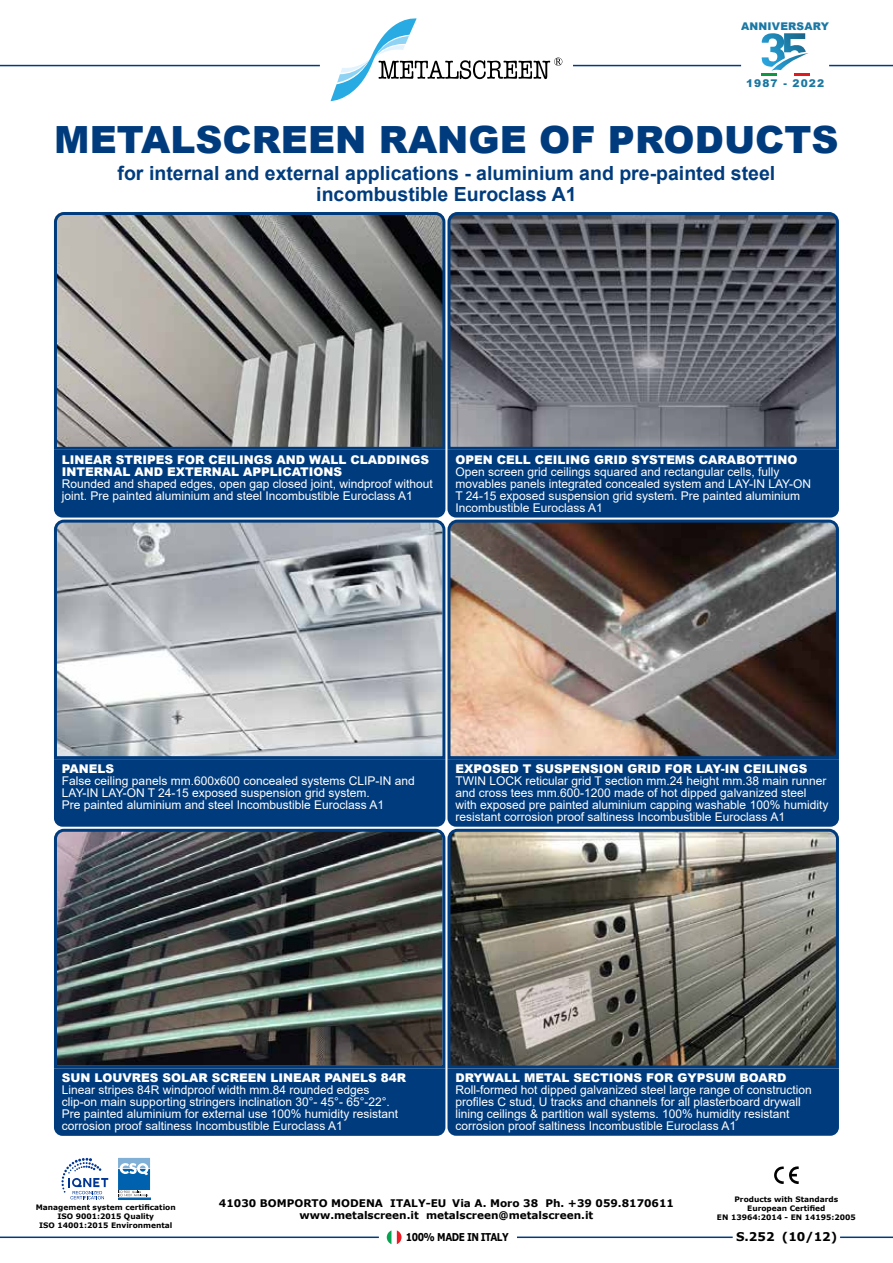
<style>
.page{position:relative;width:893px;height:1263px;background:#fff}
.page>*{position:absolute;margin:0;border:0;box-sizing:border-box;transform-origin:0 0}
.t1{font:900 37.5px "Arial";color:#003c7d}
.t2{font:700 19.5px/21px "Arial";color:#003c7d;text-align:center}
.t3{font:12px/12px "Arial";color:#fff}
.t4{font:900 12px/12px "Arial";color:#fff}
.t5{font:700 12px "Verdana";color:#000}
.t6{font:700 10.8px "Verdana";letter-spacing:-.06em;color:#000;scale:.83 1}
.t7{font:900 10.65px "Arial";letter-spacing:.015em;color:#1a78a4}
.t8{font:900 10.65px "Arial";letter-spacing:.105em;color:#1a77a2}
.t9{font:700 10.5px/12px "Verdana";color:#000;text-align:center}
.t10{font:700 7.5px/9px "Verdana";color:#000;text-align:center}
</style>
<div class="page">
<svg style="left:761px;top:33px;width:48px;height:42px"></svg>
<hr style="left:829px;top:65px;width:64px;height:1px;background:#003c7d">
<hr style="left:0;top:1236px;width:379px;height:2px;background:#003c7d">
<hr style="left:517px;top:1236px;width:216px;height:2px;background:#003c7d">
<hr style="left:840px;top:1236px;width:53px;height:2px;background:#003c7d">
<hr style="left:0;top:65px;width:320px;height:1px;background:#003c7d">
<svg style="left:331px;top:18px;width:231px;height:83px"></svg>
<hr style="left:573px;top:65px;width:168px;height:1px;background:#003c7d">
<svg style="left:387px;top:1230px;width:14px;height:14px"></svg>
<svg style="left:397px;top:1230px;width:5px;height:14px"></svg>
<svg style="left:387px;top:1230px;width:4px;height:14px"></svg>
<svg style="left:774px;top:1166px;width:25px;height:18px"></svg>
<svg style="left:61px;top:1158px;width:47px;height:41px"></svg>
<hr style="left:118px;top:1198px;width:32px;height:1px;background:#0062ae">
<hr style="left:118px;top:1197px;width:32px;height:1px;background:#80b0d6">
<svg style="left:118px;top:1158px;width:32px;height:38px"></svg>
<div style="left:54px;top:451px;width:785px;height:66px;background:#003c7d"></div>
<img style="left:447px;top:519px;width:392px;height:240px">
<svg style="left:447px;top:828px;width:392px;height:240px;background:#7a7972"></svg>
<div style="left:54px;top:1068px;width:785px;height:68px;background:#003c7d"></div>
<img style="left:54px;top:828px;width:393px;height:242px">
<svg style="left:447px;top:212px;width:392px;height:239px;background:#5c616c"></svg>
<svg style="left:54px;top:212px;width:392px;height:239px;background:#888a8a"></svg>
<div style="left:54px;top:759px;width:785px;height:68px;background:#003c7d"></div>
<svg style="left:54px;top:519px;width:393px;height:242px;background:#b1b7be"></svg>
<p class="t7" style="left:741px;top:19px;width:89px">ANNIVERSARY</p>
<p class="t8" style="left:746px;top:75px;width:80px">1987 - 2022</p>
<h1 class="t1" style="left:54px;top:113px;width:786px">METALSCREEN RANGE OF PRODUCTS</h1>
<h2 class="t2" style="left:118px;top:163px;width:659px">for internal and external applications - aluminium and pre-painted steel incombustible Euroclass A1</h2>
<p class="t4" style="left:62px;top:453px;width:369px">LINEAR STRIPES FOR CEILINGS AND WALL CLADDINGS<br>INTERNAL AND EXTERNAL APPLICATIONS</p>
<p class="t3" style="left:62px;top:478px;width:372px">Rounded and shaped edges, open gap closed joint, windproof without joint. Pre painted aluminium and steel Incombustible Euroclass A1</p>
<p class="t4" style="left:455px;top:453px;width:343px">OPEN CELL CEILING GRID SYSTEMS CARABOTTINO</p>
<p class="t3" style="left:455px;top:466px;width:357px">Open screen grid ceilings squared and rectangular cells, fully movables panels integrated concealed system and LAY-IN LAY-ON T 24-15 exposed suspension grid system. Pre painted aluminium Incombustible Euroclass A1</p>
<p class="t4" style="left:62px;top:762px;width:54px">PANELS</p>
<p class="t3" style="left:62px;top:775px;width:354px">False ceiling panels mm.600x600 concealed systems CLIP-IN and<br>LAY-IN LAY-ON T 24-15 exposed suspension grid system.<br>Pre painted aluminium and steel Incombustible Euroclass A1</p>
<p class="t4" style="left:455px;top:762px;width:353px">EXPOSED T SUSPENSION GRID FOR LAY-IN CEILINGS</p>
<p class="t3" style="left:455px;top:775px;width:374px">TWIN LOCK reticular grid T section mm.24 height mm.38 main runner and cross tees mm.600-1200 made of hot dipped galvanized steel with exposed pre painted aluminium capping washable 100% humidity resistant corrosion proof saltiness Incombustible Euroclass A1</p>
<p class="t4" style="left:62px;top:1072px;width:346px">SUN LOUVRES SOLAR SCREEN LINEAR PANELS 84R</p>
<p class="t3" style="left:62px;top:1084px;width:338px">Linear stripes 84R windproof width mm.84 rounded edges clip-on main supporting stringers inclination 30°- 45°- 65°-22°.<br>Pre painted aluminium for external use 100% humidity resistant corrosion proof saltiness Incombustible Euroclass A1</p>
<p class="t4" style="left:455px;top:1072px;width:332px">DRYWALL METAL SECTIONS FOR GYPSUM BOARD</p>
<p class="t3" style="left:455px;top:1084px;width:358px">Roll-formed hot dipped galvanized steel large range of construction profiles C stud, U tracks and channels for all plasterboard drywall lining ceilings &amp; partition wall systems. 100% humidity resistant corrosion proof saltiness Incombustible Euroclass A1</p>
<p class="t10" style="left:36px;top:1202px;width:142px">Management system certification<br>ISO 9001:2015 Quality<br>ISO 14001:2015 Environmental</p>
<p class="t9" style="left:219px;top:1197px;width:457px">41030 BOMPORTO MODENA ITALY-EU Via A. Moro 38 Ph. +39 059.8170611 www.metalscreen.it metalscreen@metalscreen.it</p>
<p class="t10" style="left:717px;top:1194px;width:140px">Products with Standards<br>European Certified<br>EN 13964:2014 - EN 14195:2005</p>
<p class="t6" style="left:406px;top:1229px;width:125px">100% MADE IN ITALY</p>
<p class="t5" style="left:736px;top:1228px;width:103px">S.252 (10/12)</p>
</div>
